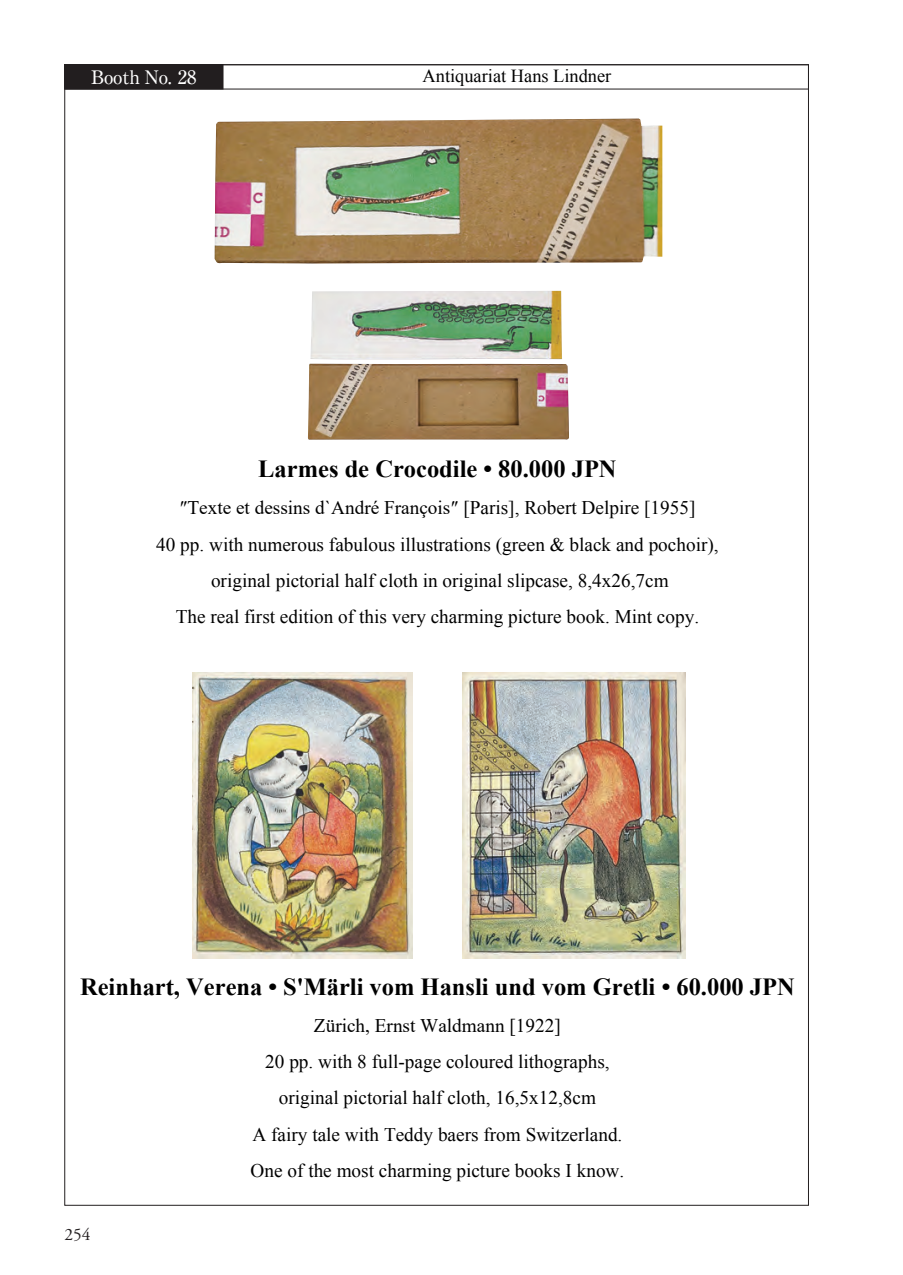
<style>
.page{position:relative;width:903px;height:1275px;background:#fff}
.page>*{position:absolute;margin:0;border:0;box-sizing:border-box;transform-origin:0 0}
.t1{font:700 24.5px "Times New Roman";color:#000}
.t2{font:700 24.5px "Times New Roman";color:#000}
.t3{font:19.25px/36.1px "Times New Roman";color:#000;text-align:center}
.t4{font:19.25px "Times New Roman";color:#000}
.t5{font:500 18.55px "Ryumin Pro";color:#fff}
.t6{font:18.38px "Times New Roman";color:#000}
.t7{font:17.32px "Adobe Garamond Pro";color:#231f20}
.s1{font-style:inherit}
</style>
<div class="page">
<img style="left:214px;top:118px;width:448px;height:146px">
<img style="left:308px;top:291px;width:261px;height:149px">
<img style="left:192px;top:673px;width:221px;height:285px">
<img style="left:462px;top:673px;width:224px;height:285px">
<div style="left:64px;top:64px;width:745px;height:25px;border:1px solid #231f20"></div>
<div style="left:65px;top:65px;width:158px;height:24px;background:#221e1f"></div>
<div style="left:64px;top:64px;width:159px;height:25px;border:1px solid #231f20"></div>
<p class="t5" style="left:91px;top:62px;width:107px">Booth No. 28</p>
<p class="t6" style="left:423px;top:64px;width:190px">Antiquariat Hans Lindner</p>
<p class="t2" style="left:258px;top:452px;width:360px">Larmes de Crocodile <span class="s1">•</span> 80.000 JPN</p>
<p class="t3" style="left:156px;top:490px;width:564px"><span class="s1">″Texte et dessins d`André François″</span> [Paris], Robert Delpire [1955]<br>40 pp. with numerous fabulous illustrations (green &amp; black and pochoir), original pictorial half cloth in original slipcase, 8,4x26,7cm<br>The real first edition of this very charming picture book. Mint copy.</p>
<p class="t1" style="left:80px;top:969px;width:716px"><span class="s1">Reinhart, Verena</span> • S'Märli vom Hansli und vom Gretli • <span class="s1">60.000 JPN</span></p>
<p class="t4" style="left:314px;top:1012px;width:248px">Zürich, Ernst Waldmann [1922]</p>
<p class="t3" style="left:251px;top:1043px;width:375px">20 pp. with 8 full-page coloured lithographs, original pictorial half cloth, 16,5x12,8cm<br>A fairy tale with Teddy baers from Switzerland.<br>One of the most charming picture books I know.</p>
<p class="t7" style="left:64px;top:1224px;width:28px">254</p>
</div>
